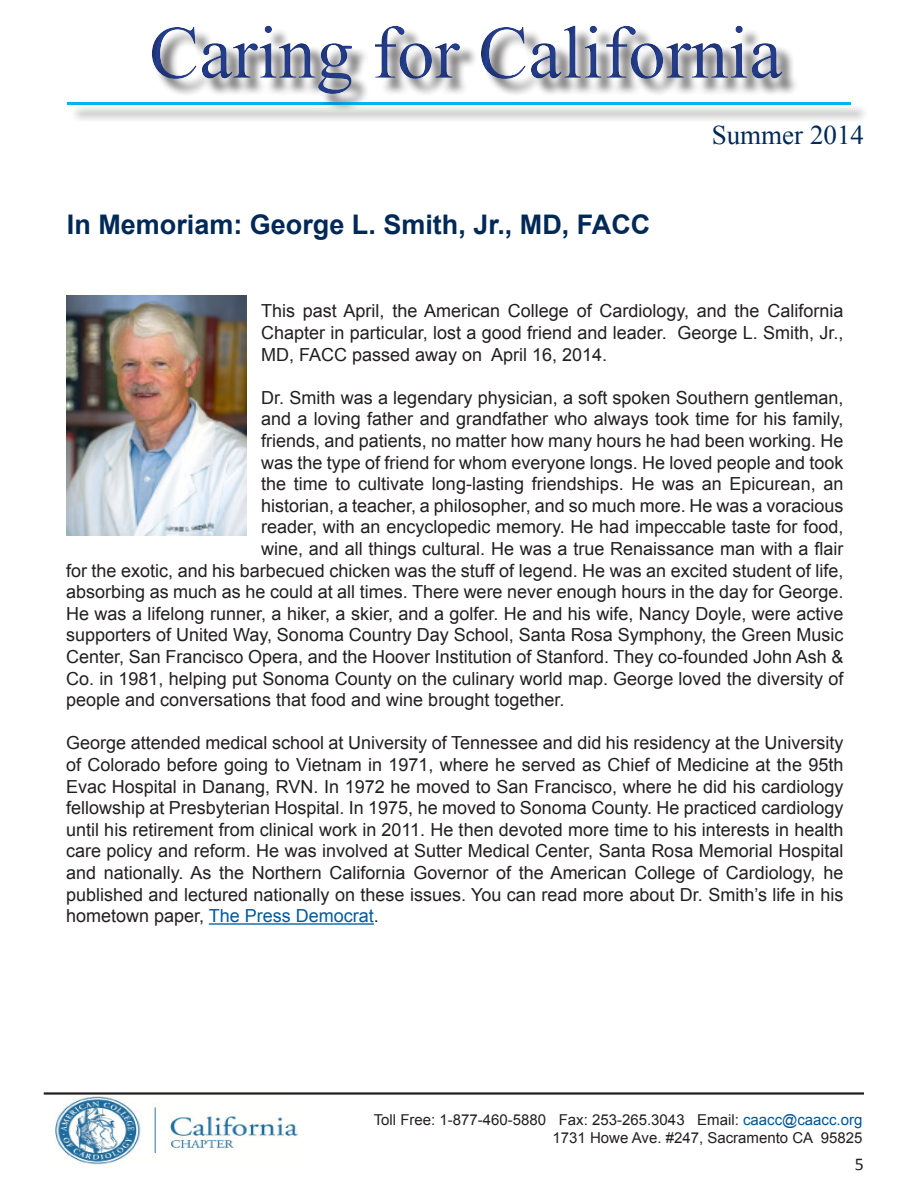
<style>
.page{position:relative;width:918px;height:1188px;background:#fff}
.page>*{position:absolute;margin:0;border:0;box-sizing:border-box;transform-origin:0 0}
.t1{font:75px "Times New Roman";color:#253f8e}
.t2{font:54px "Times New Roman";color:#00b5f0}
.t3{font:700 27px "Arial";color:#002957}
.t4{font:27px "Times New Roman";color:#002957}
.t5{font:18px/21.6px "Arial";color:#231f20;text-align:justify}
.t6{font:18px "Calibri";color:#231f20}
.t7{font:15px/18px "Arial";color:#231f20;text-align:right}
.s1{color:#005a9f}
.s2{color:#005595}
</style>
<div class="page">
<div style="left:53px;top:6px;width:812px;height:118px;background:#231f20;opacity:.5"></div>
<hr style="left:44px;top:1093px;width:820px;height:1px;background:#231f20">
<hr style="left:44px;top:1094px;width:820px;height:1px;background:#231f20">
<img style="left:55px;top:1096px;width:243px;height:68px">
<hr style="left:209px;top:923px;width:165px;height:2px;background:#005a9f">
<img style="left:66px;top:296px;width:180px;height:239px">
<h1 class="t1" style="left:149px;top:2px;width:635px">Caring for California</h1>
<h3 class="t4" style="left:712px;top:117px;width:154px">Summer 2014</h3>
<h2 class="t2" style="left:68px;top:38px;width:784px">_____________________________</h2>
<p class="t3" style="left:67px;top:207px;width:585px">In Memoriam: George L. Smith, Jr., MD, FACC</p>
<p class="t5" style="left:261px;top:300px;width:584px">This past April, the American College of Cardiology, and the California Chapter in particular, lost a good friend and leader. George L. Smith, Jr., MD, FACC passed away on April 16, 2014.</p>
<p class="t5" style="left:261px;top:387px;width:584px">Dr. Smith was a legendary physician, a soft spoken Southern gentleman,</p>
<p class="t5" style="left:261px;top:408px;width:584px">and a loving father and grandfather who always took time for his family,</p>
<p class="t5" style="left:261px;top:430px;width:584px">friends, and patients, no matter how many hours he had been working. He</p>
<p class="t5" style="left:261px;top:452px;width:584px">was the type of friend for whom everyone longs. He loved people and took</p>
<p class="t5" style="left:261px;top:473px;width:584px">the time to cultivate long-lasting friendships. He was an Epicurean, an</p>
<p class="t5" style="left:261px;top:495px;width:584px">historian, a teacher, a philosopher, and so much more. He was a voracious</p>
<p class="t5" style="left:261px;top:516px;width:584px">reader, with an encyclopedic memory. He had impeccable taste for food,</p>
<p class="t5" style="left:261px;top:538px;width:584px">wine, and all things cultural. He was a true Renaissance man with a flair</p>
<p class="t5" style="left:66px;top:560px;width:779px">for the exotic, and his barbecued chicken was the stuff of legend. He was an excited student of life,</p>
<p class="t5" style="left:66px;top:581px;width:779px">absorbing as much as he could at all times. There were never enough hours in the day for George.</p>
<p class="t5" style="left:66px;top:603px;width:779px">He was a lifelong runner, a hiker, a skier, and a golfer. He and his wife, Nancy Doyle, were active</p>
<p class="t5" style="left:66px;top:624px;width:779px">supporters of United Way, Sonoma Country Day School, Santa Rosa Symphony, the Green Music</p>
<p class="t5" style="left:66px;top:646px;width:779px">Center, San Francisco Opera, and the Hoover Institution of Stanford. They co-founded John Ash &amp;</p>
<p class="t5" style="left:66px;top:668px;width:779px">Co. in 1981, helping put Sonoma County on the culinary world map. George loved the diversity of</p>
<p class="t5" style="left:66px;top:689px;width:500px">people and conversations that food and wine brought together.</p>
<p class="t5" style="left:66px;top:732px;width:779px">George attended medical school at University of Tennessee and did his residency at the University of Colorado before going to Vietnam in 1971, where he served as Chief of Medicine at the 95th Evac Hospital in Danang, RVN. In 1972 he moved to San Francisco, where he did his cardiology fellowship at Presbyterian Hospital. In 1975, he moved to Sonoma County. He practiced cardiology until his retirement from clinical work in 2011. He then devoted more time to his interests in health care policy and reform. He was involved at Sutter Medical Center, Santa Rosa Memorial Hospital and nationally. As the Northern California Governor of the American College of Cardiology, he published and lectured nationally on these issues. You can read more about Dr. Smith’s life in his hometown paper, <span class="s1">The Press Democrat</span>.</p>
<p class="t7" style="left:374px;top:1111px;width:490px">Toll Free: 1-877-460-5880 Fax: 253-265.3043 Email: <span class="s2">caacc@caacc.org<br></span>1731 Howe Ave. #247, Sacramento CA 95825</p>
<p class="t6" style="left:855px;top:1153px;width:11px">5</p>
</div>
